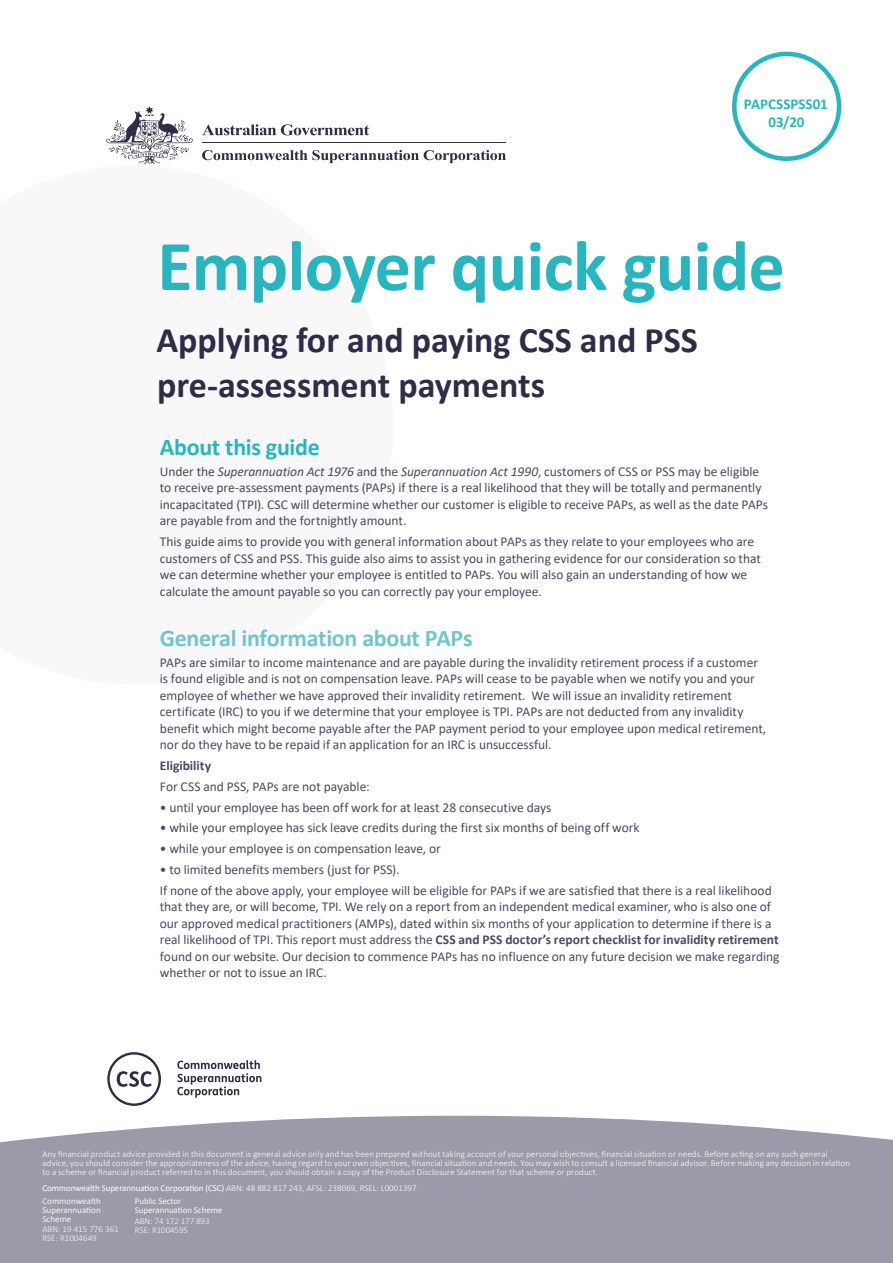
<style>
.page{position:relative;width:893px;height:1263px;background:#fff}
.page>*{position:absolute;margin:0;border:0;box-sizing:border-box;transform-origin:0 0}
.t1{font:700 72px "Calibri";letter-spacing:-.01em;color:#27b6c0}
.t2{font:700 36px/45px "Calibri";color:#2f2c47}
.t3{font:700 24px "Calibri";letter-spacing:-.015em;color:#70c6cd}
.t4{font:700 24px "Calibri";letter-spacing:-.015em;color:#27b6c0}
.t5{font:700 15px/18px "Calibri";color:#27b6c0;text-align:center}
.t6{font:13.5px/16.5px "Calibri";letter-spacing:-.005em;color:#4d4861}
.t7{font:700 13.5px "Calibri";color:#4d4861}
.t8{font:300 9px/9px "Calibri";letter-spacing:.01em;color:#fff}
.t9{font:9px/13.2px "Calibri";letter-spacing:-.01em;color:#fff}
.t10{font:300 9px/8.7px "Calibri";letter-spacing:-.01em;color:#f9f7f7}
.t11{font:9px/8.7px "Calibri";letter-spacing:-.01em;color:#f9f7f7}
.s1{font-style:italic}
.s2{font-weight:700}
.s3{font-weight:300}
.s4{color:#f9f7f7}
</style>
<div class="page">
<svg style="left:107px;top:1052px;width:54px;height:54px"></svg>
<svg style="left:177px;top:1060px;width:84px;height:38px"></svg>
<div style="left:0;top:1116px;width:893px;height:147px;background:#9b9aa8"></div>
<svg style="left:106px;top:106px;width:87px;height:58px"></svg>
<hr style="left:202px;top:142px;width:304px;height:1px;background:#302d47">
<svg style="left:202px;top:150px;width:304px;height:13px"></svg>
<svg style="left:202px;top:124px;width:167px;height:11px"></svg>
<div style="left:732px;top:52px;width:109px;height:109px;border:4px solid #27b6c0;border-radius:50%"></div>
<p class="t5" style="left:744px;top:94px;width:85px">PAPCSSPSS01<br>03/20</p>
<h1 class="t1" style="left:157px;top:215px;width:629px">Employer quick guide</h1>
<h2 class="t2" style="left:156px;top:317px;width:543px">Applying for and paying CSS and PSS pre-assessment payments</h2>
<h3 class="t4" style="left:160px;top:430px;width:161px">About this guide</h3>
<p class="t6" style="left:160px;top:463px;width:610px">Under the <span class="s1">Superannuation Act 1976</span> and the <span class="s1">Superannuation Act 1990</span>, customers of CSS or PSS may be eligible to receive pre-assessment payments (PAPs) if there is a real likelihood that they will be totally and permanently incapacitated (TPI). CSC will determine whether our customer is eligible to receive PAPs, as well as the date PAPs are payable from and the fortnightly amount.</p>
<p class="t6" style="left:160px;top:533px;width:602px">This guide aims to provide you with general information about PAPs as they relate to your employees who are customers of CSS and PSS. This guide also aims to assist you in gathering evidence for our consideration so that we can determine whether your employee is entitled to PAPs. You will also gain an understanding of how we calculate the amount payable so you can correctly pay your employee.</p>
<h3 class="t3" style="left:160px;top:621px;width:314px">General information about PAPs</h3>
<p class="t6" style="left:160px;top:654px;width:608px">PAPs are similar to income maintenance and are payable during the invalidity retirement process if a customer is found eligible and is not on compensation leave. PAPs will cease to be payable when we notify you and your employee of whether we have approved their invalidity retirement. We will issue an invalidity retirement certificate (IRC) to you if we determine that your employee is TPI. PAPs are not deducted from any invalidity benefit which might become payable after the PAP payment period to your employee upon medical retirement, nor do they have to be repaid if an application for an IRC is unsuccessful.</p>
<p class="t7" style="left:160px;top:756px;width:53px">Eligibility</p>
<p class="t6" style="left:160px;top:778px;width:211px">For CSS and PSS, PAPs are not payable:</p>
<p class="t6" style="left:160px;top:798px;width:393px">• until your employee has been off work for at least 28 consecutive days</p>
<p class="t6" style="left:160px;top:819px;width:481px">• while your employee has sick leave credits during the first six months of being off work</p>
<p class="t6" style="left:160px;top:840px;width:283px">• while your employee is on compensation leave, or</p>
<p class="t6" style="left:160px;top:859px;width:613px;line-height:20.7px">• to limited benefits members (just for PSS).<br>If none of the above apply, your employee will be eligible for PAPs if we are satisfied that there is a real likelihood</p>
<p class="t6" style="left:160px;top:898px;width:621px">that they are, or will become, TPI. We rely on a report from an independent medical examiner, who is also one of our approved medical practitioners (AMPs), dated within six months of your application to determine if there is a real likelihood of TPI. This report must address the <span class="s2">CSS and PSS doctor’s report checklist for invalidity retirement </span>found on our website. Our decision to commence PAPs has no influence on any future decision we make regarding whether or not to issue an IRC.</p>
<p class="t8" style="left:43px;top:1150px;width:809px">Any financial product advice provided in this document is general advice only and has been prepared without taking account of your personal objectives, financial situation or needs. Before acting on any such general advice, you should consider the appropriateness of the advice, having regard to your own objectives, financial situation and needs. You may wish to consult a licensed financial advisor. Before making any decision in relation to a scheme or financial product referred to in this document, you should obtain a copy of the Product Disclosure Statement for that scheme or product.</p>
<p class="t9" style="left:43px;top:1181px;width:376px">Commonwealth Superannuation Corporation (CSC) <span class="s3">ABN: 48 882 817 243, AFSL: 238069, RSEL: L0001397<br></span><span class="s4">Commonwealth</span></p>
<p class="t11" style="left:43px;top:1205px;width:60px">Superannuation<br>Scheme</p>
<p class="t10" style="left:43px;top:1225px;width:78px">ABN: 19 415 776 361<br>RSE: R1004649</p>
<p class="t11" style="left:135px;top:1196px;width:89px">Public Sector<br>Superannuation Scheme</p>
<p class="t10" style="left:135px;top:1217px;width:76px">ABN: 74 172 177 893<br>RSE: R1004595</p>
</div>
